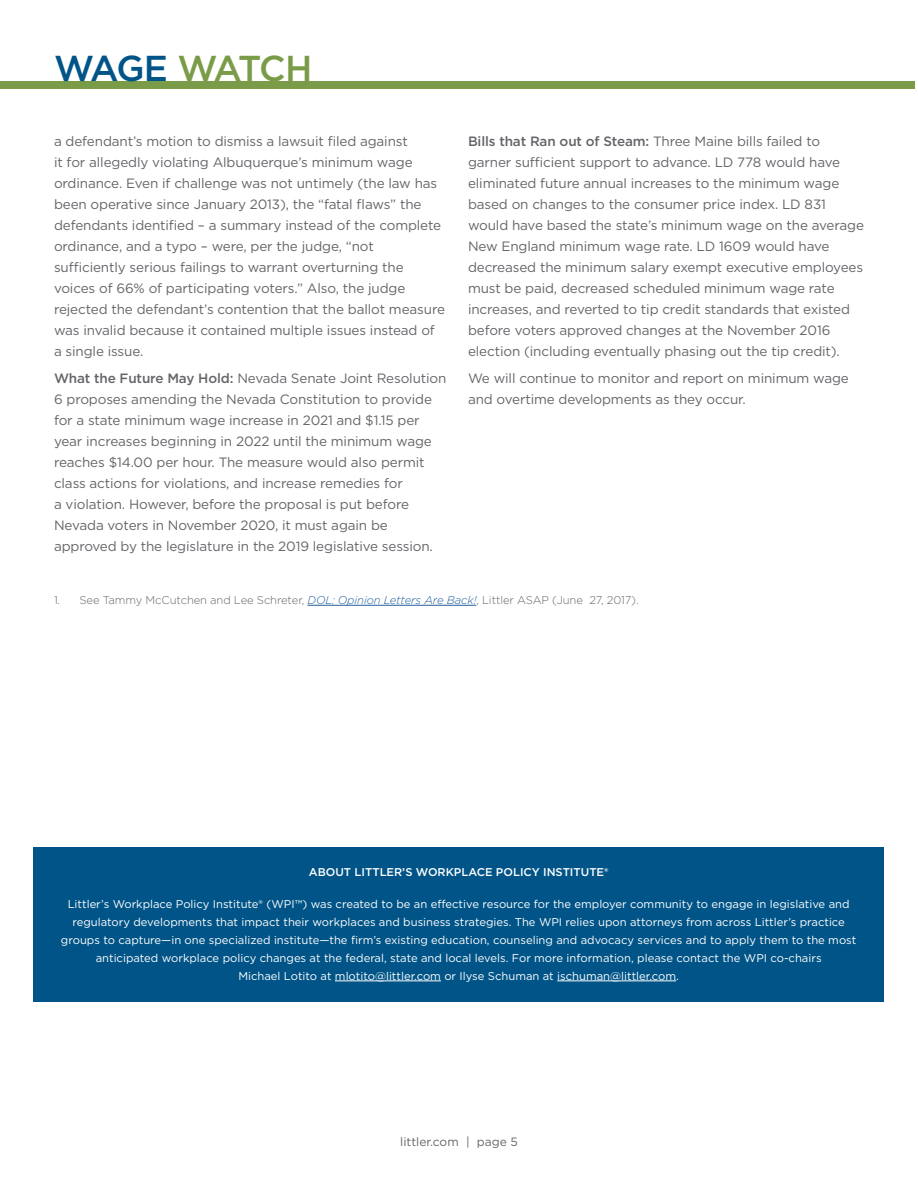
<style>
.page{position:relative;width:918px;height:1188px;background:#fff}
.page>*{position:absolute;margin:0;border:0;box-sizing:border-box;transform-origin:0 0}
.t1{font:500 36px "Gotham";letter-spacing:-.065em;color:#7a9c49}
.t2{font:13.5px/21px "Gotham";letter-spacing:-.01em;color:#646569}
.t3{font:12px "Gotham";color:#646569}
.t4{font:11.25px/18px "Gotham";color:#fff;text-align:center}
.t5{font:300 11.25px "Gotham";letter-spacing:-.01em;color:#646569}
.t6{font:500 11.25px "Gotham";color:#fff}
.s1{color:#005487}
.s2{font-weight:500}
.s3{font-style:italic;color:#215e9e}
</style>
<div class="page">
<div style="left:0;top:81px;width:914px;height:7px;background:#7a9c49"></div>
<hr style="left:307px;top:605px;width:169px;height:1px;background:#215e9e">
<div style="left:33px;top:847px;width:851px;height:52px;background:#005487"></div>
<div style="left:33px;top:878px;width:851px;height:124px;background:#005487"></div>
<hr style="left:335px;top:981px;width:106px;height:1px;background:#fff">
<hr style="left:557px;top:981px;width:119px;height:1px;background:#fff">
<h1 class="t1" style="left:54px;top:45px;width:260px"><span class="s1">WAGE</span> WATCH</h1>
<p class="t2" style="left:54px;top:130px;width:393px">a defendant’s motion to dismiss a lawsuit filed against<br>it for allegedly violating Albuquerque’s minimum wage ordinance. Even if challenge was not untimely (the law has been operative since January 2013), the “fatal flaws” the defendants identified – a summary instead of the complete ordinance, and a typo – were, per the judge, “not sufficiently serious failings to warrant overturning the voices of 66% of participating voters.” Also, the judge rejected the defendant’s contention that the ballot measure was invalid because it contained multiple issues instead of a single issue.</p>
<p class="t2" style="left:54px;top:367px;width:394px"><span class="s2">What the Future May Hold:</span> Nevada Senate Joint Resolution 6 proposes amending the Nevada Constitution to provide for a state minimum wage increase in 2021 and $1.15 per year increases beginning in 2022 until the minimum wage reaches $14.00 per hour. The measure would also permit class actions for violations, and increase remedies for<br>a violation. However, before the proposal is put before Nevada voters in November 2020, it must again be approved by the legislature in the 2019 legislative session.</p>
<p class="t2" style="left:468px;top:130px;width:398px"><span class="s2">Bills that Ran out of Steam:</span> Three Maine bills failed to garner sufficient support to advance. LD 778 would have eliminated future annual increases to the minimum wage based on changes to the consumer price index. LD 831 would have based the state’s minimum wage on the average New England minimum wage rate. LD 1609 would have decreased the minimum salary exempt executive employees must be paid, decreased scheduled minimum wage rate increases, and reverted to tip credit standards that existed before voters approved changes at the November 2016 election (including eventually phasing out the tip credit).</p>
<p class="t2" style="left:468px;top:367px;width:382px">We will continue to monitor and report on minimum wage and overtime developments as they occur.</p>
<p class="t5" style="left:54px;top:593px;width:586px">1. See Tammy McCutchen and Lee Schreter, <span class="s3">DOL: Opinion Letters Are Back!</span>, Littler ASAP (June 27, 2017).</p>
<p class="t6" style="left:309px;top:865px;width:301px">ABOUT LITTLER’S WORKPLACE POLICY INSTITUTE®</p>
<p class="t4" style="left:61px;top:895px;width:797px">Littler’s Workplace Policy Institute® (WPI™) was created to be an effective resource for the employer community to engage in legislative and regulatory developments that impact their workplaces and business strategies. The WPI relies upon attorneys from across Littler’s practice groups to capture—in one specialized institute—the firm’s existing education, counseling and advocacy services and to apply them to the most anticipated workplace policy changes at the federal, state and local levels. For more information, please contact the WPI co-chairs<br>Michael Lotito at mlotito@littler.com or Ilyse Schuman at ischuman@littler.com.</p>
<p class="t3" style="left:400px;top:1134px;width:119px">littler.com | page 5</p>
</div>
